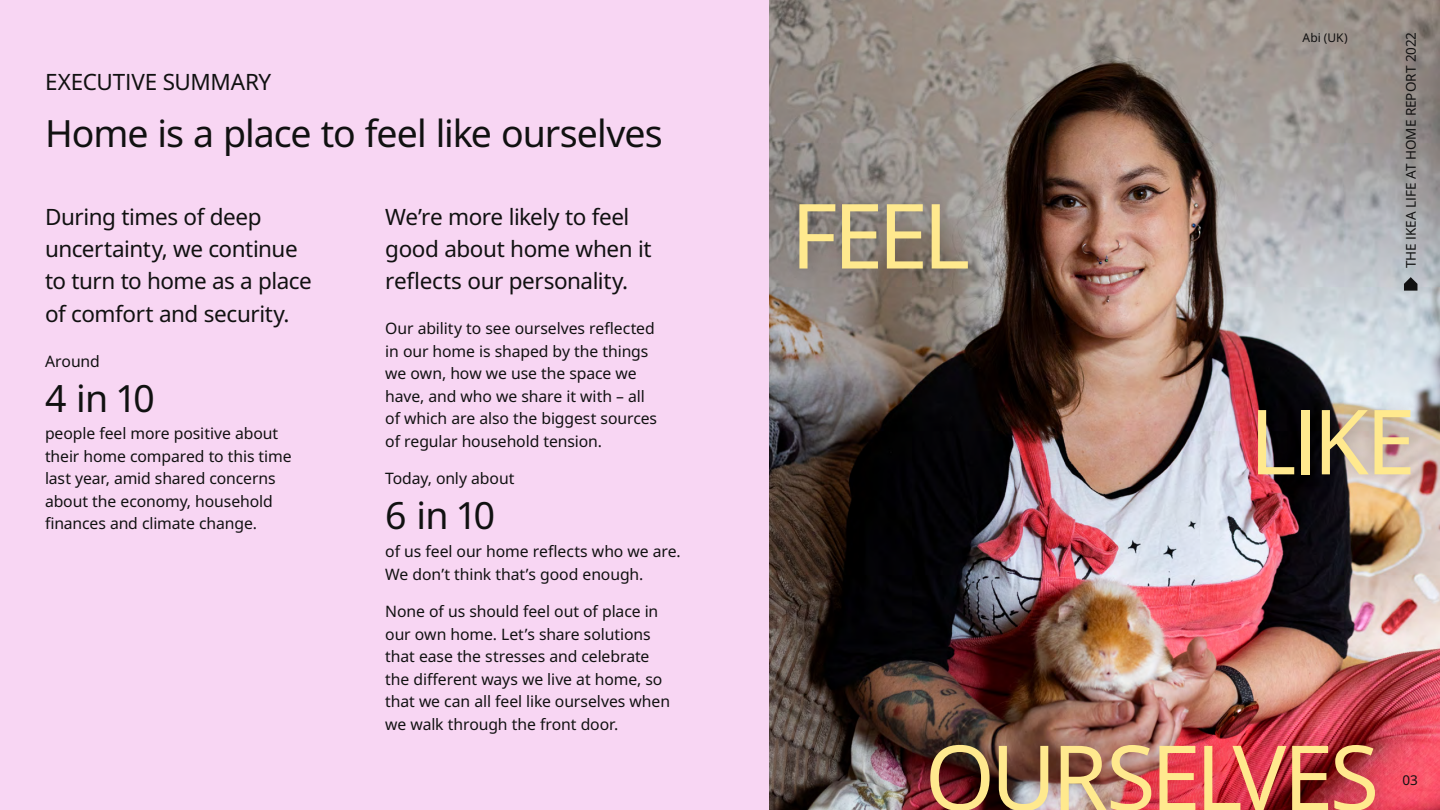
<style>
.page{position:relative;width:1440px;height:810px;background:#f8d6f3}
.page>*{position:absolute;margin:0;border:0;box-sizing:border-box;transform-origin:0 0}
.t1{font:90px "Noto IKEA Latin";letter-spacing:-.05em;color:#ffe98e}
.Page_title{font:37.5px "Noto IKEA Latin";letter-spacing:-.03em;color:#111}
.Stat{font:37.5px "Noto IKEA Latin";color:#111}
.Highlight{font:22.5px/32.2px "Noto IKEA Latin";letter-spacing:-.02em;color:#111}
.Body{font:15.75px/22.5px "Noto IKEA Latin";letter-spacing:-.01em;color:#111}
.t2{font:13.5px "Noto IKEA Latin";letter-spacing:-.005em;color:#111}
.Body_small{font:12px "Noto IKEA Latin";color:#111}
</style>
<div class="page">
<img style="left:769px;top:0;width:671px;height:810px">
<div style="left:783px;top:188px;width:201px;height:97px;background:#000;opacity:.2"></div>
<div style="left:1242px;top:393px;width:185px;height:98px;background:#000;opacity:.2"></div>
<div style="left:914px;top:729px;width:477px;height:81px;background:#000;opacity:.2"></div>
<svg style="left:1404px;top:277px;width:13px;height:14px"></svg>
<p class="Highlight" style="left:45px;top:65px;width:228px">EXECUTIVE SUMMARY</p>
<p class="Page_title" style="left:45px;top:107px;width:619px">Home is a place to feel like ourselves</p>
<p class="Highlight" style="left:45px;top:200px;width:268px">During times of deep uncertainty, we continue to turn to home as a place of comfort and security.</p>
<p class="Body" style="left:45px;top:349px;width:56px">Around</p>
<p class="Stat" style="left:45px;top:372px;width:112px">4 in 10</p>
<p class="Body" style="left:45px;top:422px;width:248px">people feel more positive about their home compared to this time last year, amid shared concerns about the economy, household finances and climate change.</p>
<p class="Highlight" style="left:385px;top:200px;width:268px">We’re more likely to feel good about home when it reflects our personality.</p>
<p class="Body" style="left:385px;top:317px;width:273px">Our ability to see ourselves reflected in our home is shaped by the things we own, how we use the space we have, and who we share it with – all of which are also the biggest sources of regular household tension.</p>
<p class="Body" style="left:385px;top:467px;width:131px">Today, only about</p>
<p class="Stat" style="left:385px;top:489px;width:112px">6 in 10</p>
<p class="Body" style="left:385px;top:540px;width:297px">of us feel our home reflects who we are.<br>We don’t think that’s good enough.</p>
<p class="Body" style="left:385px;top:600px;width:286px">None of us should feel out of place in our own home. Let’s share solutions that ease the stresses and celebrate the different ways we live at home, so that we can all feel like ourselves when we walk through the front door.</p>
<p class="t1" style="left:791px;top:172px;width:181px">FEEL</p>
<p class="Body_small" style="left:1303px;top:29px;width:47px">Abi (UK)</p>
<p class="t2" style="left:1401px;top:268px;width:238px;rotate:-90deg">THE IKEA LIFE AT HOME REPORT 2022</p>
<p class="t1" style="left:1249px;top:378px;width:168px">LIKE</p>
<p class="t1" style="left:925px;top:714px;width:456px">OURSELVES</p>
<p class="t2" style="left:1403px;top:771px;width:17px">03</p>
</div>
